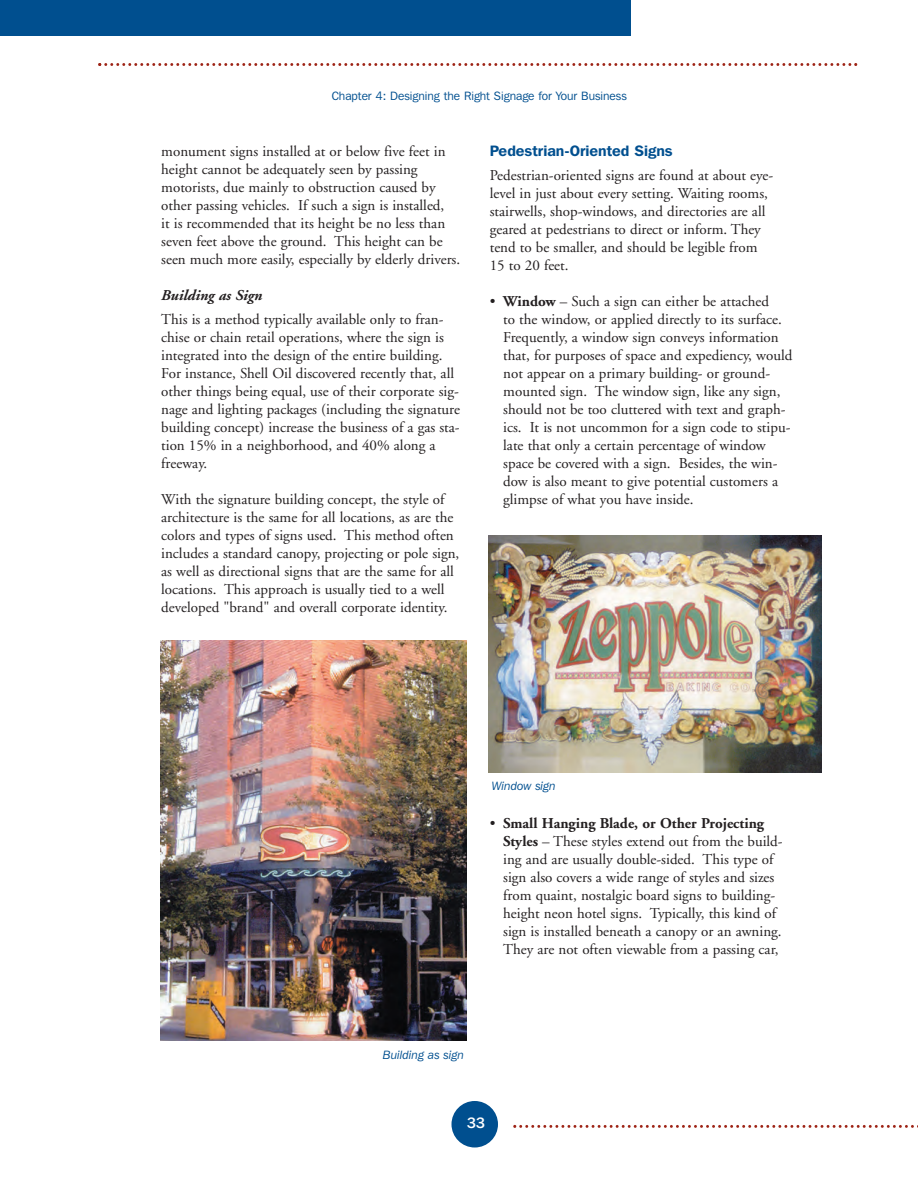
<style>
.page{position:relative;width:918px;height:1188px;background:#fff}
.page>*{position:absolute;margin:0;border:0;box-sizing:border-box;transform-origin:0 0}
.t1{font:15px/18px "Adobe Garamond";color:#231f20}
.t2{font:600 15px "Franklin Gothic IT Cby BT";color:#004f8f}
.t3{font:italic 700 15px "Adobe Garamond";color:#231f20}
.t4{font:500 15px "Franklin Gothic IT Cby BT";color:#fff}
.t5{font:12px "Franklin Gothic IT Cby BT";color:#004f8f}
.t6{font:italic 12px "Franklin Gothic IT Cby BT";color:#004f8f}
.s1{font-weight:700}
</style>
<div class="page">
<div style="left:452px;top:1101px;width:46px;height:47px;background:#004f8f;border-radius:50%"></div>
<div style="left:0;top:0;width:631px;height:36px;background:#004f8f"></div>
<svg style="left:513px;top:1125px;width:405px;height:3px"></svg>
<svg style="left:98px;top:63px;width:759px;height:3px"></svg>
<img style="left:160px;top:640px;width:306px;height:401px">
<img style="left:489px;top:536px;width:333px;height:236px">
<p class="t5" style="left:332px;top:92px;width:297px">Chapter 4: Designing the Right Signage for Your Business</p>
<p class="t1" style="left:161px;top:144px;width:301px">monument signs installed at or below five feet in height cannot be adequately seen by passing motorists, due mainly to obstruction caused by other passing vehicles. If such a sign is installed,<br>it is recommended that its height be no less than seven feet above the ground. This height can be seen much more easily, especially by elderly drivers.</p>
<p class="t3" style="left:161px;top:290px;width:102px">Building as Sign</p>
<p class="t1" style="left:161px;top:312px;width:300px">This is a method typically available only to fran&shy;chise or chain retail operations, where the sign is integrated into the design of the entire building.<br>For instance, Shell Oil discovered recently that, all other things being equal, use of their corporate sig&shy;nage and lighting packages (including the signature building concept) increase the business of a gas sta&shy;tion 15% in a neighborhood, and 40% along a freeway.</p>
<p class="t1" style="left:161px;top:492px;width:300px">With the signature building concept, the style of architecture is the same for all locations, as are the colors and types of signs used. This method often includes a standard canopy, projecting or pole sign, as well as directional signs that are the same for all locations. This approach is usually tied to a well developed "brand" and overall corporate identity.</p>
<p class="t2" style="left:490px;top:146px;width:184px">Pedestrian-Oriented Signs</p>
<p class="t1" style="left:490px;top:167px;width:285px">Pedestrian-oriented signs are found at about eye&shy;level in just about every setting. Waiting rooms, stairwells, shop-windows, and directories are all geared at pedestrians to direct or inform. They tend to be smaller, and should be legible from 15 to 20 feet.</p>
<p class="t1" style="left:503px;top:293px;width:291px;text-indent:-14px">• <span class="s1">Window</span> – Such a sign can either be attached<br>to the window, or applied directly to its surface.<br>Frequently, a window sign conveys information that, for purposes of space and expediency, would not appear on a primary building- or ground&shy;mounted sign. The window sign, like any sign, should not be too cluttered with text and graph&shy;ics. It is not uncommon for a sign code to stipu&shy;late that only a certain percentage of window space be covered with a sign. Besides, the win&shy;dow is also meant to give potential customers a glimpse of what you have inside.</p>
<p class="t6" style="left:492px;top:781px;width:66px">Window sign</p>
<p class="t1" style="left:503px;top:815px;width:281px;text-indent:-14px">• <span class="s1">Small Hanging Blade, or Other Projecting Styles</span> – These styles extend out from the build&shy;ing and are usually double-sided. This type of sign also covers a wide range of styles and sizes from quaint, nostalgic board signs to building&shy;height neon hotel signs. Typically, this kind of sign is installed beneath a canopy or an awning.<br>They are not often viewable from a passing car,</p>
<p class="t6" style="left:383px;top:1050px;width:83px">Building as sign</p>
<p class="t4" style="left:467px;top:1118px;width:20px">33</p>
</div>
